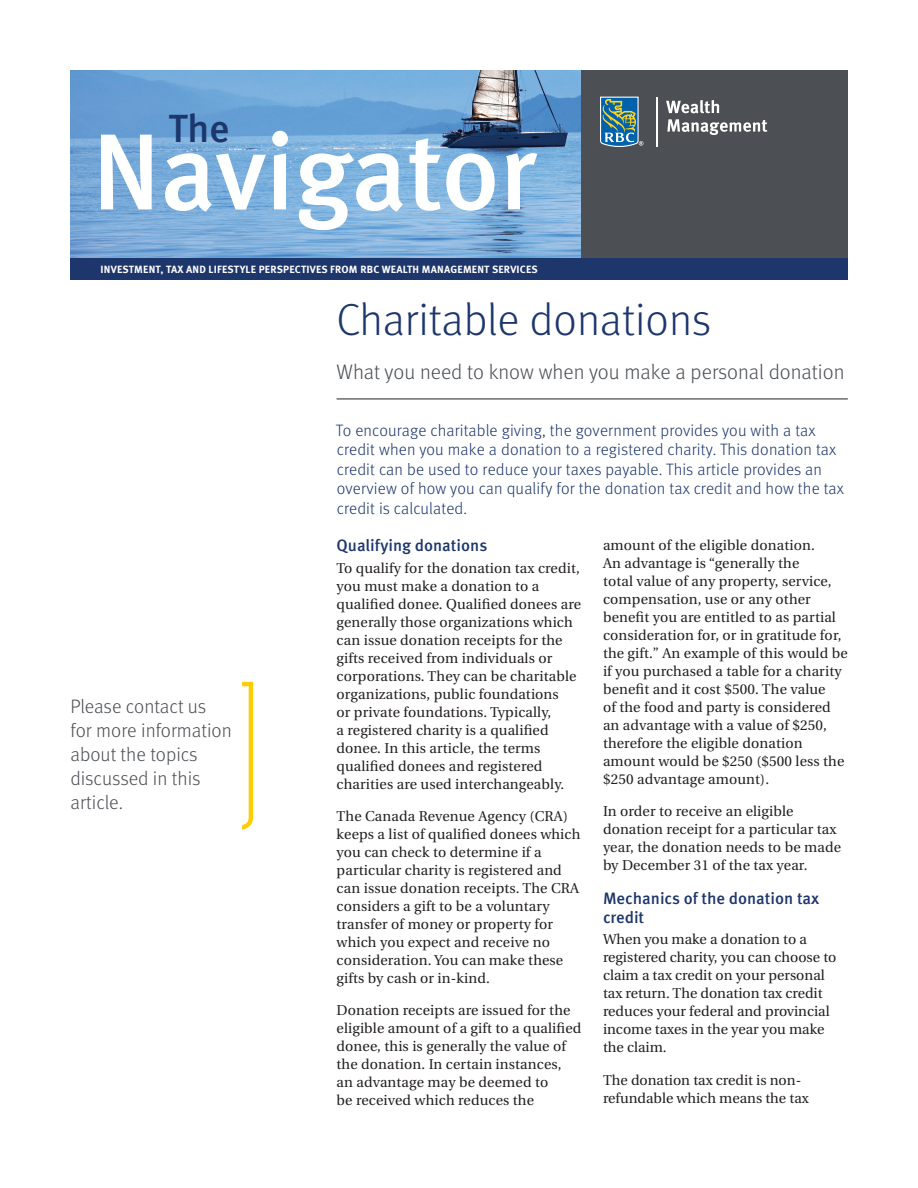
<style>
.page{position:relative;width:918px;height:1188px;background:#fff}
.page>*{position:absolute;margin:0;border:0;box-sizing:border-box;transform-origin:0 0}
.t1{font:500 108px "Meta OT";letter-spacing:-.015em;color:#fff}
.t2{font:300 45px "Meta OT";color:#1d366c}
.t3{font:500 39.3px "Meta OT";color:#1d366c}
.t4{font:300 21px "Meta OT";color:#4c4f54}
.t5{font:300 19.5px/24px "Meta OT";color:#4c4f54}
.t6{font:300 16.5px/19.5px "Meta OT";letter-spacing:.01em;color:#1d366c}
.t7{font:500 16.5px/19.5px "Meta OT";color:#1d366c}
.t8{font:14.25px/18px "Utopia";letter-spacing:.01em;color:#231f20}
.t9{font:700 10.5px "Meta OT";letter-spacing:.02em;color:#fff}
</style>
<div class="page">
<img style="left:70px;top:70px;width:511px;height:188px">
<div style="left:581px;top:70px;width:267px;height:209px;background:#4c4f54"></div>
<div style="left:70px;top:258px;width:778px;height:22px;background:#1d366c"></div>
<svg style="left:600px;top:97px;width:43px;height:50px;background:#548695"></svg>
<hr style="left:657px;top:97px;width:1px;height:49px;background:#fff">
<svg style="left:666px;top:100px;width:53px;height:13px"></svg>
<svg style="left:667px;top:119px;width:100px;height:16px"></svg>
<hr style="left:337px;top:399px;width:511px;height:1px;background:#231f20">
<svg style="left:242px;top:682px;width:11px;height:148px"></svg>
<h3 class="t3" style="left:168px;top:104px;width:63px">The</h3>
<h1 class="t1" style="left:92px;top:105px;width:446px">Navigator</h1>
<p class="t9" style="left:101px;top:263px;width:439px">INVESTMENT, TAX AND LIFESTYLE PERSPECTIVES FROM RBC WEALTH MANAGEMENT SERVICES</p>
<h2 class="t2" style="left:337px;top:293px;width:376px">Charitable donations</h2>
<h3 class="t4" style="left:337px;top:360px;width:509px">What you need to know when you make a personal donation</h3>
<h3 class="t5" style="left:70px;top:695px;width:163px">Please contact us for more information about the topics discussed in this article.</h3>
<p class="t6" style="left:336px;top:421px;width:510px">To encourage charitable giving, the government provides you with a tax credit when you make a donation to a registered charity. This donation tax credit can be used to reduce your taxes payable. This article provides an overview of how you can qualify for the donation tax credit and how the tax credit is calculated.</p>
<p class="t7" style="left:337px;top:536px;width:152px">Qualifying donations</p>
<p class="t8" style="left:337px;top:559px;width:246px">To qualify for the donation tax credit, you must make a donation to a qualified donee. Qualified donees are generally those organizations which can issue donation receipts for the gifts received from individuals or corporations. They can be charitable organizations, public foundations<br>or private foundations. Typically,<br>a registered charity is a qualified donee. In this article, the terms qualified donees and registered charities are used interchangeably.</p>
<p class="t8" style="left:337px;top:807px;width:245px">The Canada Revenue Agency (CRA) keeps a list of qualified donees which you can check to determine if a particular charity is registered and can issue donation receipts. The CRA considers a gift to be a voluntary transfer of money or property for which you expect and receive no consideration. You can make these gifts by cash or in-kind.</p>
<p class="t8" style="left:337px;top:1001px;width:246px">Donation receipts are issued for the eligible amount of a gift to a qualified donee, this is generally the value of the donation. In certain instances, an advantage may be deemed to<br>be received which reduces the</p>
<p class="t8" style="left:603px;top:536px;width:246px">amount of the eligible donation.<br>An advantage is “generally the<br>total value of any property, service, compensation, use or any other benefit you are entitled to as partial consideration for, or in gratitude for, the gift.” An example of this would be if you purchased a table for a charity benefit and it cost $500. The value<br>of the food and party is considered an advantage with a value of $250, therefore the eligible donation amount would be $250 ($500 less the $250 advantage amount).</p>
<p class="t8" style="left:603px;top:802px;width:240px">In order to receive an eligible donation receipt for a particular tax year, the donation needs to be made by December 31 of the tax year.</p>
<p class="t7" style="left:603px;top:888px;width:218px">Mechanics of the donation tax credit</p>
<p class="t8" style="left:603px;top:931px;width:235px">When you make a donation to a registered charity, you can choose to claim a tax credit on your personal tax return. The donation tax credit reduces your federal and provincial income taxes in the year you make the claim.</p>
<p class="t8" style="left:603px;top:1071px;width:207px">The donation tax credit is non&shy;refundable which means the tax</p>
</div>
